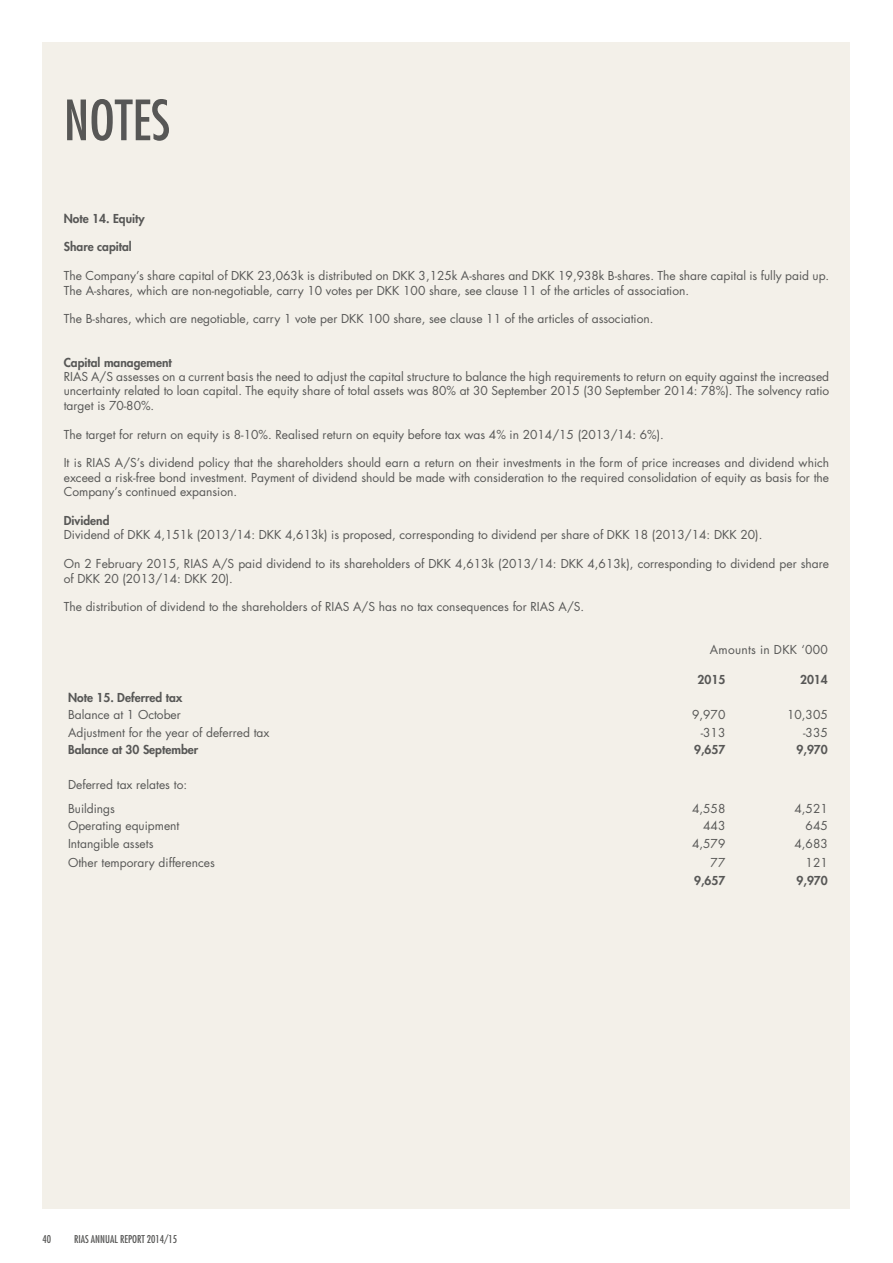
<style>
.page{position:relative;width:893px;height:1263px;background:#fff}
.page>*{position:absolute;margin:0;border:0;box-sizing:border-box;transform-origin:0 0}
.t1{font:condensed 54px "Futura Std";color:#575756}
.t2{font:12px/14.4px "Futura Std";color:#575756}
.t3{font:800 12px "Futura Std";color:#575756}
.t4{font:12px "Futura Std";letter-spacing:.02em;color:#575756}
.t5{font:condensed 10.5px "Futura Std";color:#575756}
</style>
<div class="page">
<div style="left:43px;top:43px;width:807px;height:1166px;background:#f3f0e9"></div>
<h1 class="t1" style="left:64px;top:88px;width:108px">NOTES</h1>
<p class="t3" style="left:64px;top:210px;width:82px">Note 14. Equity</p>
<p class="t3" style="left:64px;top:239px;width:70px">Share capital</p>
<p class="t2" style="left:64px;top:269px;width:767px">The Company’s share capital of DKK 23,063k is distributed on DKK 3,125k A-shares and DKK 19,938k B-shares. The share capital is fully paid up.<br>The A-shares, which are non-negotiable, carry 10 votes per DKK 100 share, see clause 11 of the articles of association.</p>
<p class="t2" style="left:64px;top:312px;width:591px">The B-shares, which are negotiable, carry 1 vote per DKK 100 share, see clause 11 of the articles of association.</p>
<p class="t3" style="left:64px;top:354px;width:110px">Capital management</p>
<p class="t2" style="left:64px;top:369px;width:767px;text-align:justify">RIAS A/S assesses on a current basis the need to adjust the capital structure to balance the high requirements to return on equity against the increased uncertainty related to loan capital. The equity share of total assets was 80% at 30 September 2015 (30 September 2014: 78%). The solvency ratio target is 70-80%.</p>
<p class="t2" style="left:64px;top:427px;width:601px">The target for return on equity is 8-10%. Realised return on equity before tax was 4% in 2014/15 (2013/14: 6%).</p>
<p class="t2" style="left:64px;top:456px;width:767px;text-align:justify">It is RIAS A/S’s dividend policy that the shareholders should earn a return on their investments in the form of price increases and dividend which exceed a risk-free bond investment. Payment of dividend should be made with consideration to the required consolidation of equity as basis for the Company’s continued expansion.</p>
<p class="t3" style="left:64px;top:513px;width:47px">Dividend</p>
<p class="t2" style="left:64px;top:528px;width:700px">Dividend of DKK 4,151k (2013/14: DKK 4,613k) is proposed, corresponding to dividend per share of DKK 18 (2013/14: DKK 20).</p>
<p class="t2" style="left:64px;top:557px;width:767px">On 2 February 2015, RIAS A/S paid dividend to its shareholders of DKK 4,613k (2013/14: DKK 4,613k), corresponding to dividend per share of DKK 20 (2013/14: DKK 20).</p>
<p class="t2" style="left:64px;top:600px;width:522px">The distribution of dividend to the shareholders of RIAS A/S has no tax consequences for RIAS A/S.</p>
<p class="t4" style="left:710px;top:642px;width:119px">Amounts in DKK ‘000</p>
<p class="t3" style="left:698px;top:672px;width:29px">2015</p>
<p class="t3" style="left:800px;top:672px;width:29px">2014</p>
<p class="t3" style="left:68px;top:690px;width:116px">Note 15. Deferred tax</p>
<p class="t2" style="left:68px;top:708px;width:114px">Balance at 1 October</p>
<p class="t2" style="left:692px;top:708px;width:35px">9,970</p>
<p class="t2" style="left:787px;top:708px;width:42px">10,305</p>
<p class="t2" style="left:68px;top:725px;width:203px">Adjustment for the year of deferred tax</p>
<p class="t2" style="left:701px;top:725px;width:26px">-313</p>
<p class="t2" style="left:803px;top:725px;width:26px">-335</p>
<p class="t3" style="left:68px;top:742px;width:132px">Balance at 30 September</p>
<p class="t3" style="left:694px;top:742px;width:33px">9,657</p>
<p class="t3" style="left:797px;top:742px;width:33px">9,970</p>
<p class="t2" style="left:68px;top:774px;width:121px;line-height:23.1px">Deferred tax relates to:<br>Buildings</p>
<p class="t2" style="left:692px;top:801px;width:35px">4,558</p>
<p class="t2" style="left:794px;top:801px;width:35px">4,521</p>
<p class="t2" style="left:68px;top:819px;width:113px">Operating equipment</p>
<p class="t2" style="left:703px;top:819px;width:24px">443</p>
<p class="t2" style="left:806px;top:819px;width:24px">645</p>
<p class="t2" style="left:68px;top:836px;width:87px">Intangible assets</p>
<p class="t2" style="left:692px;top:836px;width:35px">4,579</p>
<p class="t2" style="left:794px;top:836px;width:35px">4,683</p>
<p class="t2" style="left:68px;top:856px;width:148px">Other temporary differences</p>
<p class="t2" style="left:711px;top:856px;width:16px">77</p>
<p class="t2" style="left:806px;top:856px;width:24px">121</p>
<p class="t3" style="left:694px;top:873px;width:33px">9,657</p>
<p class="t3" style="left:797px;top:873px;width:33px">9,970</p>
<p class="t5" style="left:43px;top:1233px;width:10px">40</p>
<p class="t5" style="left:74px;top:1233px;width:105px">RIAS ANNUAL REPORT 2014/15</p>
</div>
